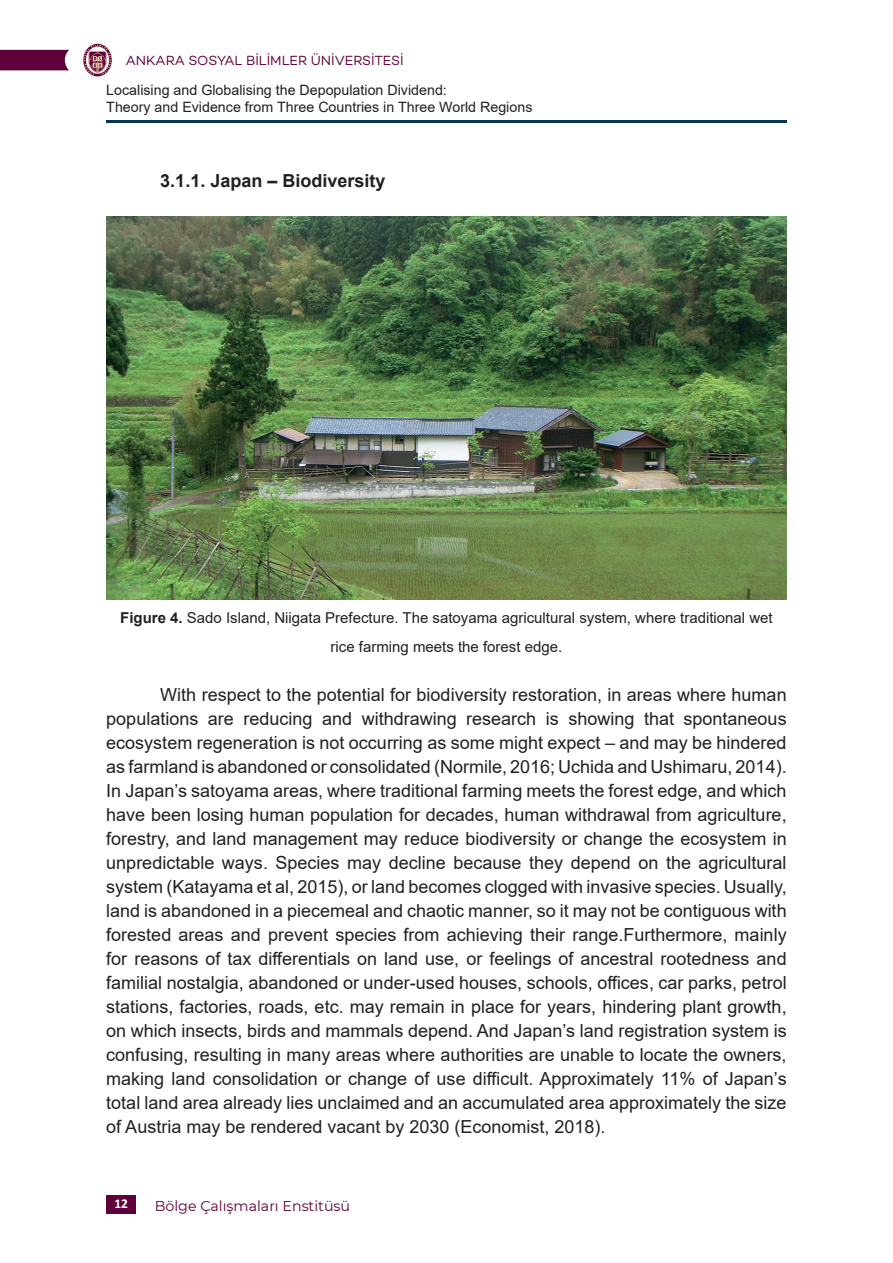
<style>
.page{position:relative;width:893px;height:1263px;background:#fff}
.page>*{position:absolute;margin:0;border:0;box-sizing:border-box;transform-origin:0 0}
.t1{font:18px/24px "Arial";color:#231f20;text-align:justify}
.t2{font:700 18px "Arial";color:#231f20}
.t3{font:15px/28.5px "Arial";color:#231f20;text-align:center}
.t4{font:14.25px/17.1px "Arial";color:#231f20}
.t5{font:14.25px "Montserrat";color:#60003a}
.t6{font:13.5px "Campton";color:#60003a}
.t7{font:700 13.5px "Calibri";color:#fff}
.s1{font-weight:700}
</style>
<div class="page">
<hr style="left:106px;top:120px;width:681px;height:2px;background:#07374e">
<svg style="left:0;top:50px;width:69px;height:20px"></svg>
<svg style="left:83px;top:43px;width:29px;height:34px"></svg>
<div style="left:106px;top:1195px;width:30px;height:18px;background:#60003a"></div>
<img style="left:106px;top:217px;width:681px;height:383px">
<p class="t6" style="left:126px;top:52px;width:279px">ANKARA SOSYAL BİLİMLER ÜNİVERSİTESİ</p>
<p class="t4" style="left:106px;top:81px;width:428px">Localising and Globalising the Depopulation Dividend:<br>Theory and Evidence from Three Countries in Three World Regions</p>
<p class="t2" style="left:160px;top:168px;width:227px">3.1.1. Japan – Biodiversity</p>
<p class="t3" style="left:120px;top:604px;width:654px"><span class="s1">Figure 4.</span> Sado Island, Niigata Prefecture. The satoyama agricultural system, where traditional wet rice farming meets the forest edge.</p>
<p class="t1" style="left:106px;top:682px;width:682px;text-indent:54px">With respect to the potential for biodiversity restoration, in areas where human populations are reducing and withdrawing research is showing that spontaneous ecosystem regeneration is not occurring as some might expect – and may be hindered as farmland is abandoned or consolidated (Normile, 2016; Uchida and Ushimaru, 2014).<br>In Japan’s satoyama areas, where traditional farming meets the forest edge, and which have been losing human population for decades, human withdrawal from agriculture, forestry, and land management may reduce biodiversity or change the ecosystem in unpredictable ways. Species may decline because they depend on the agricultural system (Katayama et al, 2015), or land becomes clogged with invasive species. Usually, land is abandoned in a piecemeal and chaotic manner, so it may not be contiguous with forested areas and prevent species from achieving their range.Furthermore, mainly for reasons of tax differentials on land use, or feelings of ancestral rootedness and familial nostalgia, abandoned or under-used houses, schools, offices, car parks, petrol stations, factories, roads, etc. may remain in place for years, hindering plant growth, on which insects, birds and mammals depend. And Japan’s land registration system is confusing, resulting in many areas where authorities are unable to locate the owners, making land consolidation or change of use difficult. Approximately 11% of Japan’s total land area already lies unclaimed and an accumulated area approximately the size of Austria may be rendered vacant by 2030 (Economist, 2018).</p>
<p class="t7" style="left:114px;top:1194px;width:15px">12</p>
<p class="t5" style="left:155px;top:1196px;width:197px">Bölge Çalışmaları Enstitüsü</p>
</div>
